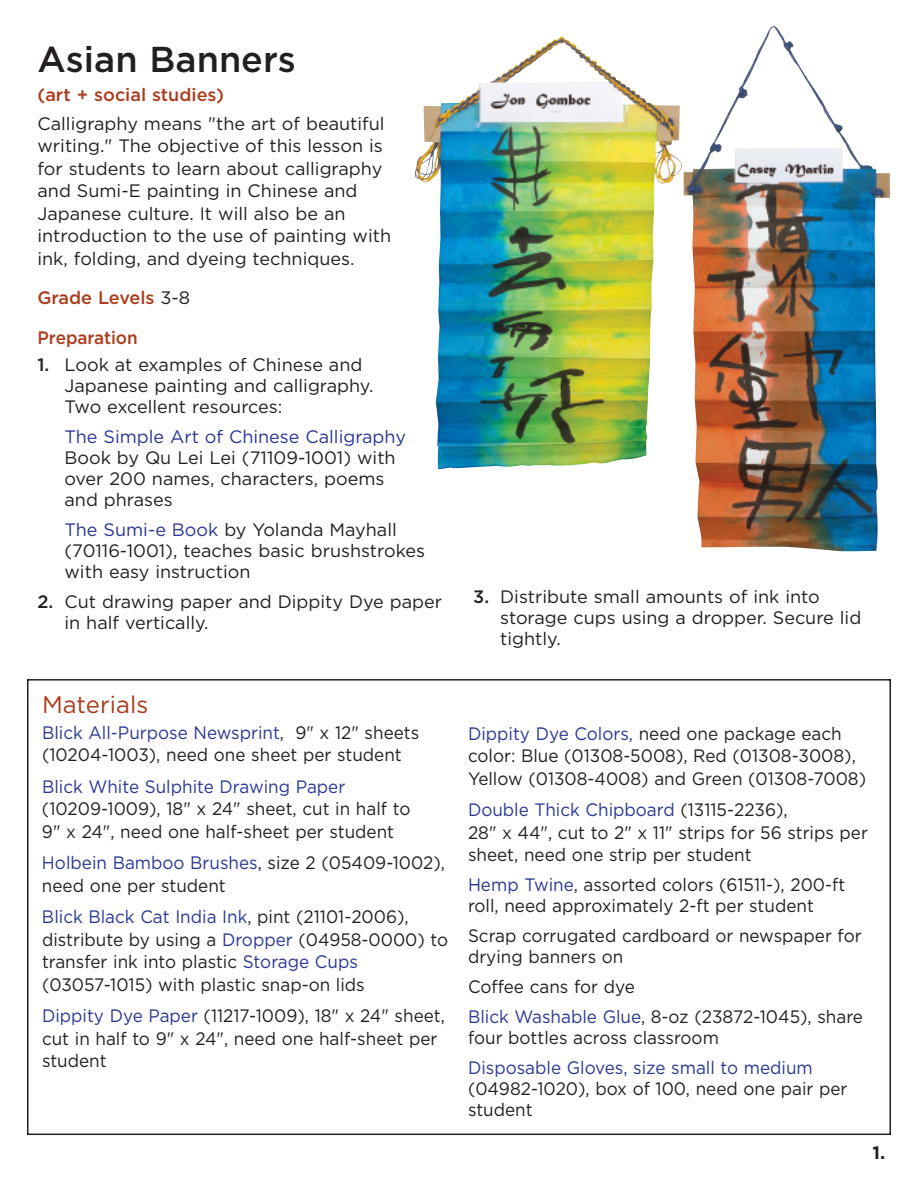
<style>
.page{position:relative;width:918px;height:1188px;background:#fff}
.page>*{position:absolute;margin:0;border:0;box-sizing:border-box;transform-origin:0 0}
.t1{font:500 36px "Gotham";color:#231f20}
.t2{font:24px "Gotham";color:#aa3c1d}
.t3{font:18px/22.5px "Gotham";color:#231f20;scale:.95 1}
.t4{font:18px/21px "Gotham";color:#231f20}
.t5{font:18px "Gotham";color:#293795;scale:.95 1}
.t6{font:500 18px "Gotham";color:#aa3c1d}
.t7{font:18px "Gotham";color:#293795}
.t8{font:500 18px "Gotham";color:#aa3c1d;scale:.95 1}
.t9{font:700 18px "Gotham";color:#231f20}
.s1{font-weight:400;color:#231f20}
.s2{font-weight:500}
.s3{color:#293795}
</style>
<div class="page">
<img style="left:415px;top:36px;width:269px;height:433px">
<div style="left:27px;top:679px;width:864px;height:456px;border:2px solid #231f20"></div>
<img style="left:684px;top:26px;width:206px;height:526px">
<h1 class="t1" style="left:38px;top:39px;width:260px">Asian Banners</h1>
<p class="t6" style="left:38px;top:84px;width:188px">(art + social studies)</p>
<p class="t4" style="left:38px;top:112px;width:355px;line-height:22.5px">Calligraphy means "the art of beautiful writing." The objective of this lesson is for students to learn about calligraphy and Sumi-E painting in Chinese and Japanese culture. It will also be an introduction to the use of painting with ink, folding, and dyeing techniques.</p>
<p class="t6" style="left:38px;top:287px;width:154px">Grade Levels <span class="s1">3-8</span></p>
<p class="t8" style="left:38px;top:327px;width:107px">Preparation</p>
<p class="t4" style="left:64px;top:355px;width:310px;text-indent:-27px"><span class="s2">1.</span> Look at examples of Chinese and<br>Japanese painting and calligraphy.<br>Two excellent resources:</p>
<p class="t7" style="left:64px;top:426px;width:343px">The Simple Art of Chinese Calligraphy</p>
<p class="t4" style="left:64px;top:447px;width:333px">Book by Qu Lei Lei (71109-1001) with over 200 names, characters, poems and phrases</p>
<p class="t4" style="left:64px;top:519px;width:362px"><span class="s3">The Sumi-e Book</span> by Yolanda Mayhall (70116-1001), teaches basic brushstrokes with easy instruction</p>
<p class="t4" style="left:64px;top:591px;width:379px;text-indent:-27px"><span class="s2">2.</span> Cut drawing paper and Dippity Dye paper in half vertically.</p>
<p class="t4" style="left:500px;top:586px;width:363px;text-indent:-27px"><span class="s2">3.</span> Distribute small amounts of ink into storage cups using a dropper. Secure lid tightly.</p>
<h2 class="t2" style="left:42px;top:691px;width:108px">Materials</h2>
<p class="t3" style="left:42px;top:721px;width:399px"><span class="s3">Blick All-Purpose Newsprint</span>, 9" x 12" sheets (10204-1003), need one sheet per student</p>
<p class="t5" style="left:42px;top:776px;width:321px">Blick White Sulphite Drawing Paper</p>
<p class="t3" style="left:42px;top:798px;width:389px">(10209-1009), 18" x 24" sheet, cut in half to<br>9" x 24", need one half-sheet per student</p>
<p class="t3" style="left:42px;top:852px;width:426px"><span class="s3">Holbein Bamboo Brushes</span>, size 2 (05409-1002), need one per student</p>
<p class="t3" style="left:42px;top:906px;width:429px"><span class="s3">Blick Black Cat India Ink</span>, pint (21101-2006), distribute by using a <span class="s3">Dropper</span> (04958-0000) to transfer ink into plastic <span class="s3">Storage Cups </span>(03057-1015) with plastic snap-on lids</p>
<p class="t3" style="left:42px;top:1005px;width:426px"><span class="s3">Dippity Dye Paper</span> (11217-1009), 18" x 24" sheet, cut in half to 9" x 24", need one half-sheet per student</p>
<p class="t3" style="left:468px;top:722px;width:421px"><span class="s3">Dippity Dye Colors,</span> need one package each color: Blue (01308-5008), Red (01308-3008),<br>Yellow (01308-4008) and Green (01308-7008)</p>
<p class="t3" style="left:468px;top:799px;width:423px"><span class="s3">Double Thick Chipboard</span> (13115-2236),<br>28" x 44", cut to 2" x 11" strips for 56 strips per sheet, need one strip per student</p>
<p class="t3" style="left:468px;top:875px;width:399px;line-height:21px"><span class="s3">Hemp Twine</span>, assorted colors (61511-), 200-ft roll, need approximately 2-ft per student</p>
<p class="t3" style="left:468px;top:926px;width:416px;line-height:21px">Scrap corrugated cardboard or newspaper for drying banners on</p>
<p class="t3" style="left:468px;top:972px;width:417px;line-height:30px">Coffee cans for dye<br><span class="s3">Blick Washable Glue</span>, 8-oz (23872-1045), share</p>
<p class="t3" style="left:468px;top:1027px;width:266px">four bottles across classroom</p>
<p class="t5" style="left:468px;top:1057px;width:365px">Disposable Gloves, size small to medium</p>
<p class="t3" style="left:468px;top:1078px;width:401px;line-height:21px">(04982-1020), box of 100, need one pair per student</p>
<p class="t9" style="left:873px;top:1142px;width:14px">1.</p>
</div>
